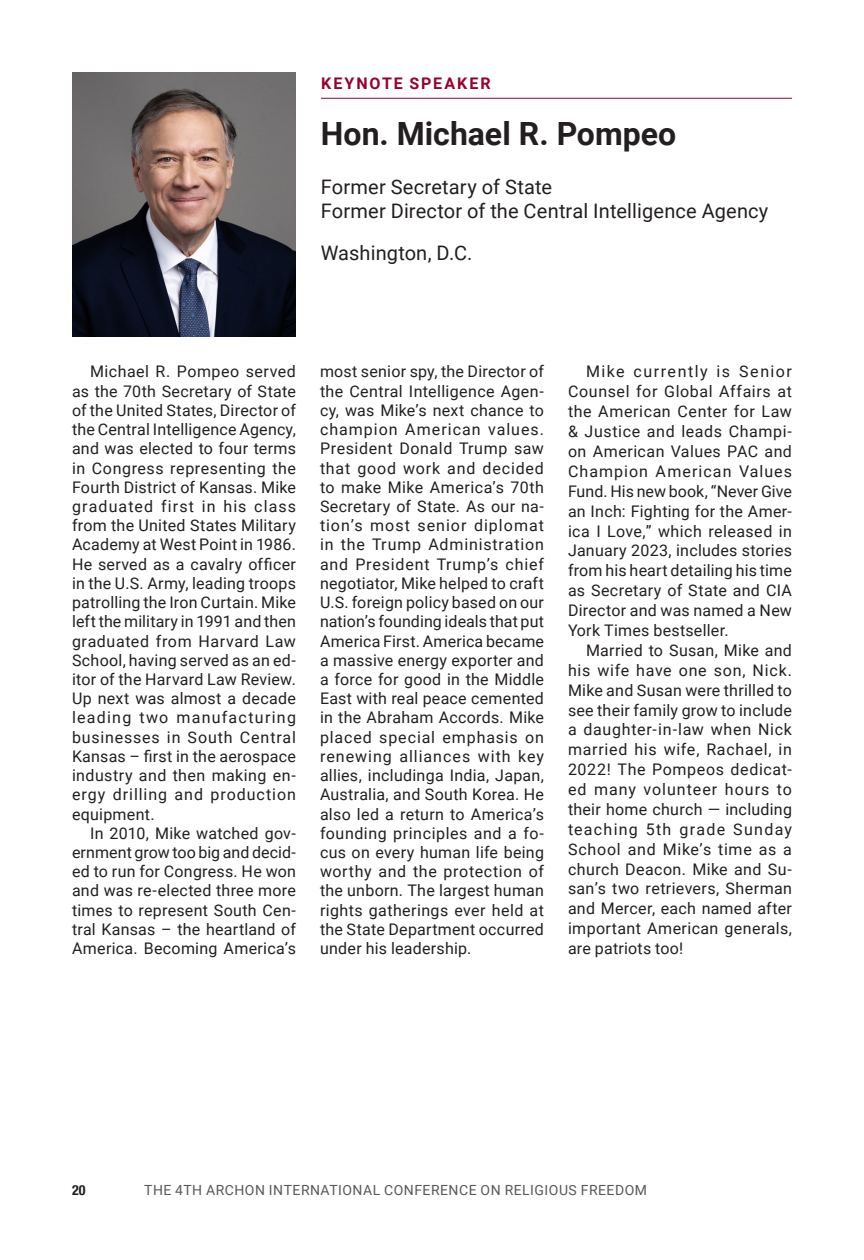
<style>
.page{position:relative;width:864px;height:1260px;background:#fff}
.page>*{position:absolute;margin:0;border:0;box-sizing:border-box;transform-origin:0 0}
.t1{font:700 32px "Roboto";color:#231f20}
.t2{font:20px/24px "Roboto";letter-spacing:.01em;color:#231f20}
.b1{font:16px/19.2px "Roboto";letter-spacing:.02em;color:#231f20;text-align:justify}
.t3{font:700 16px "Roboto";letter-spacing:.12em;color:#98012d}
.t4{font:14px "Roboto";letter-spacing:.035em;color:#57585a}
.t5{font:700 condensed 14px "Helvetica Neue";color:#231f20}
</style>
<div class="page">
<img style="left:72px;top:72px;width:224px;height:265px">
<hr style="left:321px;top:98px;width:471px;height:1px;background:#98012d">
<p class="t3" style="left:321px;top:72px;width:171px">KEYNOTE SPEAKER</p>
<p class="t1" style="left:321px;top:111px;width:357px">Hon. Michael R. Pompeo</p>
<p class="t2" style="left:321px;top:174px;width:449px">Former Secretary of State<br>Former Director of the Central Intelligence Agency</p>
<p class="t2" style="left:321px;top:240px;width:153px">Washington, D.C.</p>
<p class="b1" style="left:72px;top:362px;width:226px;text-indent:18px">Michael R. Pompeo served as the 70th Secretary of State of the United States, Director of the Central Intelligence Agency, and was elected to four terms in Congress representing the Fourth District of Kansas. Mike graduated first in his class from the United States Military Academy at West Point in 1986.<br>He served as a cavalry officer in the U.S. Army, leading troops patrolling the Iron Curtain. Mike left the military in 1991 and then graduated from Harvard Law School, having served as an ed&shy;itor of the Harvard Law Review.<br>Up next was almost a decade leading two manufacturing businesses in South Central Kansas – first in the aerospace industry and then making en&shy;ergy drilling and production equipment.</p>
<p class="b1" style="left:72px;top:823px;width:226px;text-indent:18px">In 2010, Mike watched gov&shy;ernment grow too big and decid&shy;ed to run for Congress. He won and was re-elected three more times to represent South Cen&shy;tral Kansas – the heartland of America. Becoming America’s</p>
<p class="b1" style="left:320px;top:362px;width:226px">most senior spy, the Director of the Central Intelligence Agen&shy;cy, was Mike’s next chance to champion American values.<br>President Donald Trump saw that good work and decided to make Mike America’s 70th Secretary of State. As our na&shy;tion’s most senior diplomat in the Trump Administration and President Trump’s chief negotiator, Mike helped to craft U.S. foreign policy based on our nation’s founding ideals that put America First. America became a massive energy exporter and a force for good in the Middle East with real peace cemented in the Abraham Accords. Mike placed special emphasis on renewing alliances with key allies, includinga India, Japan, Australia, and South Korea. He also led a return to America’s founding principles and a fo&shy;cus on every human life being worthy and the protection of the unborn. The largest human rights gatherings ever held at the State Department occurred under his leadership.</p>
<p class="b1" style="left:568px;top:361px;width:226px;line-height:19.8px;text-indent:18px">Mike currently is Senior Counsel for Global Affairs at the American Center for Law &amp; Justice and leads Champi&shy;on American Values PAC and Champion American Values Fund. His new book, “Never Give an Inch: Fighting for the Amer&shy;ica I Love,” which released in January 2023, includes stories from his heart detailing his time as Secretary of State and CIA Director and was named a New York Times bestseller.</p>
<p class="b1" style="left:568px;top:640px;width:226px;line-height:19.8px;text-indent:18px">Married to Susan, Mike and his wife have one son, Nick.<br>Mike and Susan were thrilled to see their family grow to include a daughter-in-law when Nick married his wife, Rachael, in 2022! The Pompeos dedicat&shy;ed many volunteer hours to their home church — including teaching 5th grade Sunday School and Mike’s time as a church Deacon. Mike and Su&shy;san’s two retrievers, Sherman and Mercer, each named after important American generals, are patriots too!</p>
<p class="t5" style="left:72px;top:1178px;width:15px">20</p>
<p class="t4" style="left:144px;top:1181px;width:504px">THE 4TH ARCHON INTERNATIONAL CONFERENCE ON RELIGIOUS FREEDOM</p>
</div>
